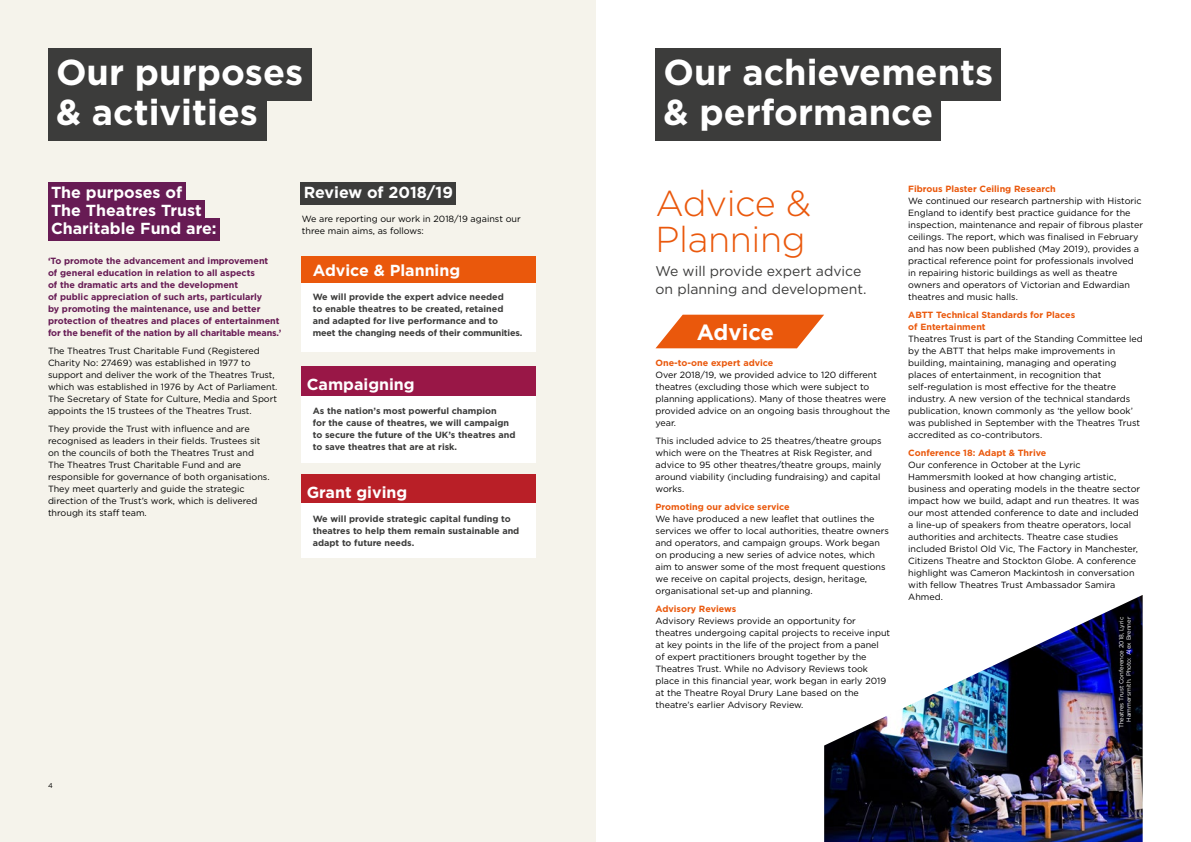
<style>
.page{position:relative;width:1191px;height:842px;background:#fff}
.page>*{position:absolute;margin:0;border:0;box-sizing:border-box;transform-origin:0 0}
.t1{font:700 36px/40px "Gotham";color:#fff}
.t2{font:300 36px/36px "Gotham";letter-spacing:-.01em;color:#ea580c}
.t3{font:700 22px "Gotham";color:#fff}
.t4{font:700 16px/18px "Gotham";color:#fff}
.t5{font:14px/18px "Gotham";color:#3c3c3b}
.t6{font:9px/12px "Gotham";color:#000}
.t7{font:700 9px/12px "Gotham";color:#3c3c3b}
.t8{font:700 9px/12px "Gotham";color:#671b54}
.t9{font:700 9px/12px "Gotham";color:#ea580c}
.t10{font:7px "Gotham";color:#000}
.t11{font:6px/7.2px "Gotham";color:#fff;text-align:right}
</style>
<div class="page">
<div style="left:0;top:0;width:595px;height:842px;background:#f5f3eb"></div>
<div style="left:48px;top:48px;width:263px;height:52px;background:#3c3c3b"></div>
<div style="left:48px;top:88px;width:218px;height:52px;background:#3c3c3b"></div>
<div style="left:48px;top:182px;width:137px;height:22px;background:#671b54"></div>
<div style="left:48px;top:200px;width:157px;height:22px;background:#671b54"></div>
<div style="left:48px;top:218px;width:172px;height:22px;background:#671b54"></div>
<div style="left:301px;top:183px;width:155px;height:22px;background:#3c3c3b"></div>
<div style="left:301px;top:474px;width:234px;height:29px;background:#b91f27"></div>
<div style="left:301px;top:503px;width:234px;height:55px;background:#fff"></div>
<div style="left:301px;top:366px;width:234px;height:30px;background:#991747"></div>
<div style="left:301px;top:396px;width:234px;height:66px;background:#fff"></div>
<div style="left:301px;top:257px;width:234px;height:27px;background:#ea580c"></div>
<div style="left:301px;top:284px;width:234px;height:68px;background:#fff"></div>
<div style="left:655px;top:48px;width:346px;height:52px;background:#3c3c3b"></div>
<div style="left:655px;top:88px;width:286px;height:52px;background:#3c3c3b"></div>
<svg style="left:656px;top:315px;width:168px;height:33px"></svg>
<img style="left:824px;top:595px;width:318px;height:247px">
<h1 class="t1" style="left:56px;top:52px;width:249px">Our purposes &amp; activities</h1>
<h3 class="t4" style="left:51px;top:183px;width:167px">The purposes of<br>The Theatres Trust<br>Charitable Fund are:</h3>
<h3 class="t4" style="left:304px;top:184px;width:151px">Review of 2018/19</h3>
<p class="t6" style="left:302px;top:213px;width:220px">We are reporting our work in 2018/19 against our three main aims, as follows:</p>
<p class="t8" style="left:48px;top:255px;width:235px">‘To promote the advancement and improvement<br>of general education in relation to all aspects<br>of the dramatic arts and the development<br>of public appreciation of such arts, particularly<br>by promoting the maintenance, use and better protection of theatres and places of entertainment for the benefit of the nation by all charitable means.’</p>
<p class="t6" style="left:48px;top:345px;width:231px">The Theatres Trust Charitable Fund (Registered Charity No: 27469) was established in 1977 to support and deliver the work of the Theatres Trust, which was established in 1976 by Act of Parliament.<br>The Secretary of State for Culture, Media and Sport appoints the 15 trustees of the Theatres Trust.</p>
<p class="t6" style="left:48px;top:423px;width:223px">They provide the Trust with influence and are recognised as leaders in their fields. Trustees sit on the councils of both the Theatres Trust and The Theatres Trust Charitable Fund and are responsible for governance of both organisations.<br>They meet quarterly and guide the strategic direction of the Trust’s work, which is delivered through its staff team.</p>
<h3 class="t4" style="left:313px;top:261px;width:149px">Advice &amp; Planning</h3>
<p class="t7" style="left:313px;top:291px;width:211px">We will provide the expert advice needed<br>to enable theatres to be created, retained and adapted for live performance and to meet the changing needs of their communities.</p>
<h3 class="t4" style="left:307px;top:375px;width:109px">Campaigning</h3>
<p class="t7" style="left:313px;top:405px;width:204px">As the nation’s most powerful champion<br>for the cause of theatres, we will campaign to secure the future of the UK’s theatres and to save theatres that are at risk.</p>
<h3 class="t4" style="left:307px;top:483px;width:102px">Grant giving</h3>
<p class="t7" style="left:313px;top:513px;width:208px">We will provide strategic capital funding to theatres to help them remain sustainable and adapt to future needs.</p>
<p class="t10" style="left:48px;top:781px;width:6px">4</p>
<h1 class="t1" style="left:663px;top:52px;width:331px">Our achievements &amp; performance</h1>
<h1 class="t2" style="left:655px;top:184px;width:157px">Advice &amp;<br>Planning</h1>
<h3 class="t5" style="left:655px;top:262px;width:212px">We will provide expert advice on planning and development.</h3>
<h2 class="t3" style="left:697px;top:317px;width:79px">Advice</h2>
<p class="t9" style="left:655px;top:357px;width:119px">One-to-one expert advice</p>
<p class="t6" style="left:655px;top:369px;width:236px">Over 2018/19, we provided advice to 120 different theatres (excluding those which were subject to planning applications). Many of those theatres were provided advice on an ongoing basis throughout the year.</p>
<p class="t6" style="left:655px;top:435px;width:228px">This included advice to 25 theatres/theatre groups which were on the Theatres at Risk Register, and advice to 95 other theatres/theatre groups, mainly around viability (including fundraising) and capital works.</p>
<p class="t9" style="left:655px;top:501px;width:136px">Promoting our advice service</p>
<p class="t6" style="left:655px;top:513px;width:235px">We have produced a new leaflet that outlines the services we offer to local authorities, theatre owners and operators, and campaign groups. Work began on producing a new series of advice notes, which aim to answer some of the most frequent questions we receive on capital projects, design, heritage, organisational set-up and planning.</p>
<p class="t9" style="left:655px;top:603px;width:82px">Advisory Reviews</p>
<p class="t6" style="left:655px;top:615px;width:236px">Advisory Reviews provide an opportunity for theatres undergoing capital projects to receive input at key points in the life of the project from a panel of expert practitioners brought together by the Theatres Trust. While no Advisory Reviews took place in this financial year, work began in early 2019 at the Theatre Royal Drury Lane based on the theatre’s earlier Advisory Review.</p>
<p class="t9" style="left:908px;top:183px;width:149px">Fibrous Plaster Ceiling Research</p>
<p class="t6" style="left:908px;top:195px;width:236px">We continued our research partnership with Historic England to identify best practice guidance for the inspection, maintenance and repair of fibrous plaster ceilings. The report, which was finalised in February and has now been published (May 2019), provides a practical reference point for professionals involved in repairing historic buildings as well as theatre owners and operators of Victorian and Edwardian theatres and music halls.</p>
<p class="t9" style="left:908px;top:309px;width:168px">ABTT Technical Standards for Places of Entertainment</p>
<p class="t6" style="left:908px;top:333px;width:236px">Theatres Trust is part of the Standing Committee led by the ABTT that helps make improvements in building, maintaining, managing and operating places of entertainment, in recognition that self-regulation is most effective for the theatre industry. A new version of the technical standards publication, known commonly as ‘the yellow book’ was published in September with the Theatres Trust accredited as co-contributors.</p>
<p class="t9" style="left:908px;top:447px;width:140px">Conference 18: Adapt &amp; Thrive</p>
<p class="t6" style="left:908px;top:458px;width:233px">Our conference in October at the Lyric Hammersmith looked at how changing artistic, business and operating models in the theatre sector impact how we build, adapt and run theatres. It was our most attended conference to date and included a line-up of speakers from theatre operators, local authorities and architects. Theatre case studies included Bristol Old Vic, The Factory in Manchester, Citizens Theatre and Stockton Globe. A conference highlight was Cameron Mackintosh in conversation with fellow Theatres Trust Ambassador Samira Ahmed.</p>
<p class="t11" style="left:1117px;top:728px;width:113px;rotate:-90deg">Theatres Trust Conference 2018, Lyric<br>Hammersmith. Photo: Alex Brenner</p>
</div>
